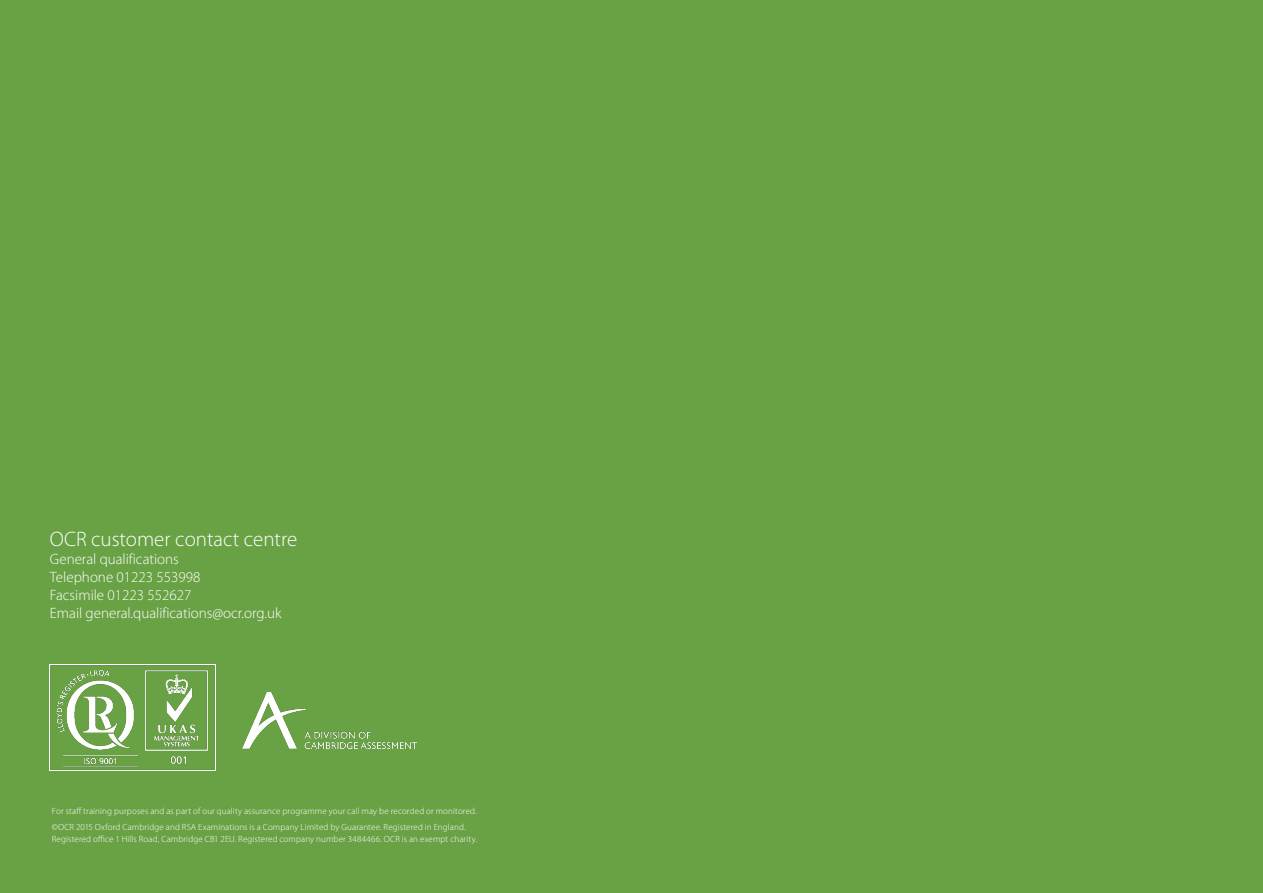
<style>
.page{position:relative;width:1263px;height:893px;background:#69a245}
.page>*{position:absolute;margin:0;border:0;box-sizing:border-box;transform-origin:0 0}
.Contact{font:300 21px "Myriad Pro";color:#fff}
.Contact-2{font:300 15px "Myriad Pro";color:#fff}
.Body{font:300 9px/12px "Myriad Pro";letter-spacing:.015em;color:#fff}
</style>
<div class="page">
<img style="left:243px;top:693px;width:173px;height:55px">
<img style="left:50px;top:665px;width:166px;height:106px">
<p class="Contact" style="left:50px;top:527px;width:249px">OCR customer contact centre</p>
<p class="Contact-2" style="left:50px;top:551px;width:130px">General qualifications</p>
<p class="Contact-2" style="left:50px;top:569px;width:152px">Telephone 01223 553998</p>
<p class="Contact-2" style="left:50px;top:587px;width:143px">Facsimile 01223 552627</p>
<p class="Contact-2" style="left:50px;top:605px;width:233px">Email general.qualifications@ocr.org.uk</p>
<h5 class="Body" style="left:52px;top:805px;width:426px">For staff training purposes and as part of our quality assurance programme your call may be recorded or monitored.</h5>
<h5 class="Body" style="left:52px;top:821px;width:427px">©OCR 2015 Oxford Cambridge and RSA Examinations is a Company Limited by Guarantee. Registered in England.<br>Registered office 1 Hills Road, Cambridge CB1 2EU. Registered company number 3484466. OCR is an exempt charity.</h5>
</div>
